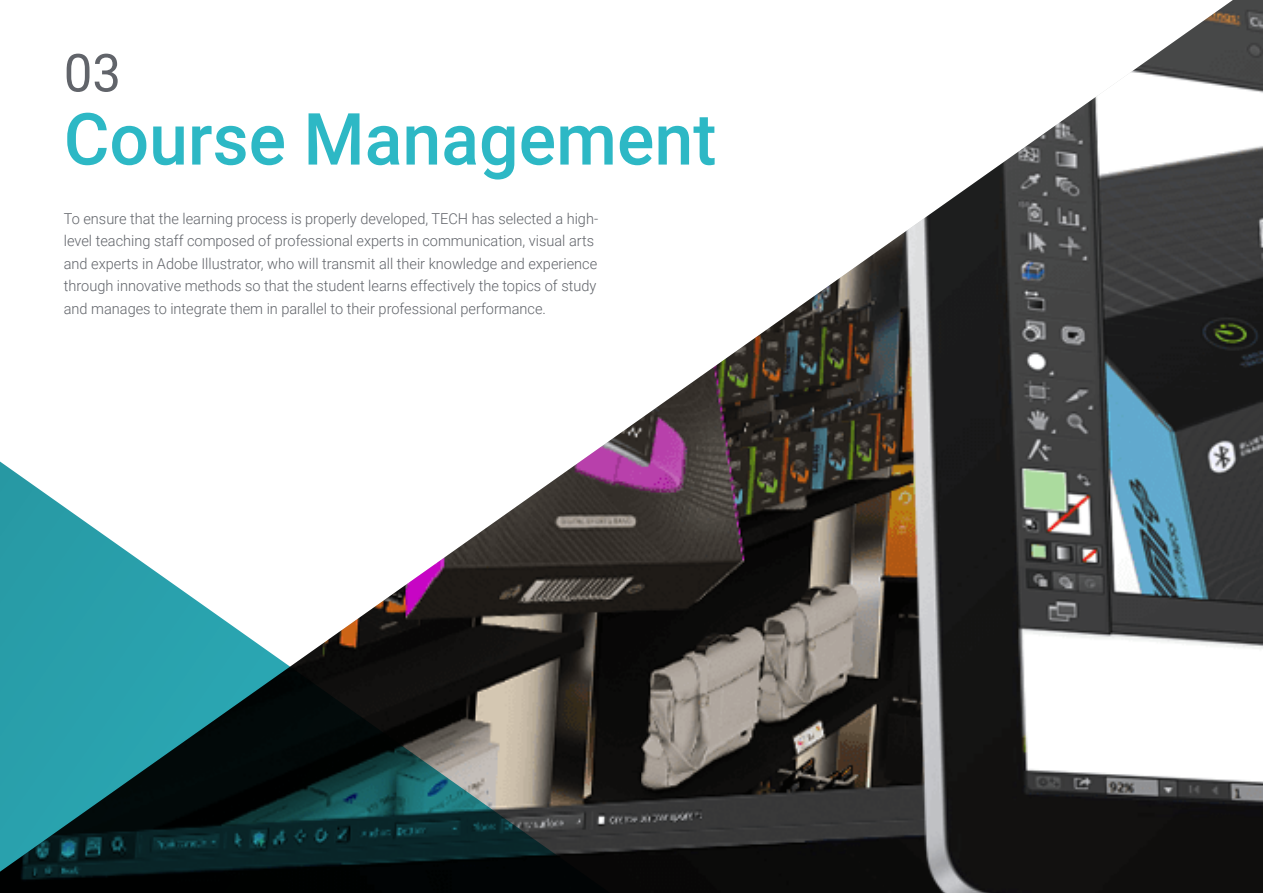
<style>
.page{position:relative;width:1263px;height:893px;background:#fff}
.page>*{position:absolute;margin:0;border:0;box-sizing:border-box;transform-origin:0 0}
.t1{font:500 72px "Roboto";color:#2db8c5}
.t2{font:52.5px "Roboto";color:#61646a}
.t3{font:300 15px/22.5px "Roboto";color:#61646a}
</style>
<div class="page">
<img style="left:602px;top:0;width:661px;height:893px">
<svg style="left:0;top:446px;width:640px;height:447px"></svg>
<h2 class="t2" style="left:64px;top:36px;width:59px">03</h2>
<h1 class="t1" style="left:64px;top:89px;width:654px">Course Management</h1>
<p class="t3" style="left:64px;top:207px;width:536px">To ensure that the learning process is properly developed, TECH has selected a high&shy;level teaching staff composed of professional experts in communication, visual arts and experts in Adobe Illustrator, who will transmit all their knowledge and experience through innovative methods so that the student learns effectively the topics of study and manages to integrate them in parallel to their professional performance.</p>
</div>
